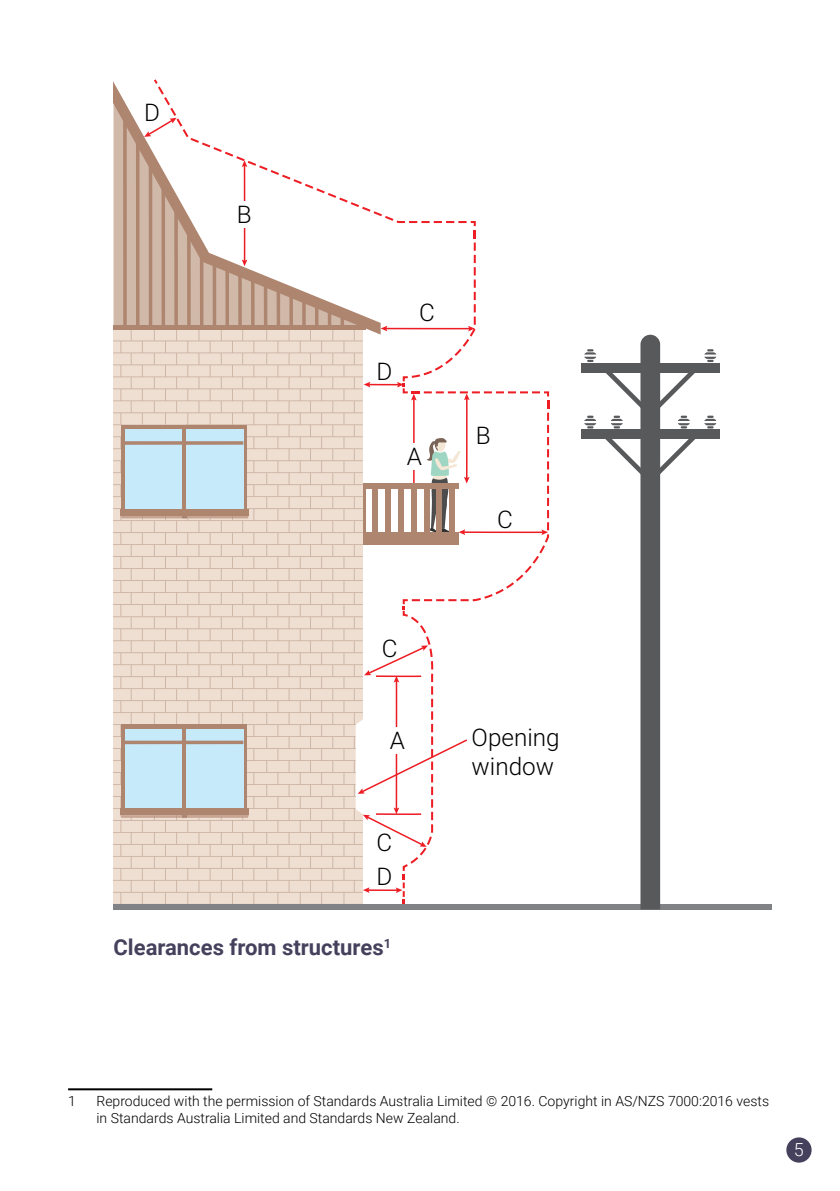
<style>
.page{position:relative;width:840px;height:1191px;background:#fff}
.page>*{position:absolute;margin:0;border:0;box-sizing:border-box;transform-origin:0 0}
.t1{font:300 24.2px/29.2px "Roboto";color:#000}
.t2{font:700 22px "Roboto";color:#45415d}
.t3{font:300 18px "Roboto";color:#fff}
.footnote{font:300 14px/16.8px "Roboto";color:#000}
</style>
<div class="page">
<div style="left:113px;top:904px;width:658px;height:5px;background:#808285"></div>
<div style="left:581px;top:429px;width:138px;height:10px;background:#58595b"></div>
<svg style="left:584px;top:416px;width:12px;height:12px"></svg>
<svg style="left:704px;top:416px;width:12px;height:12px"></svg>
<div style="left:581px;top:363px;width:138px;height:9px;background:#58595b"></div>
<svg style="left:604px;top:335px;width:91px;height:574px"></svg>
<svg style="left:584px;top:349px;width:12px;height:13px"></svg>
<svg style="left:704px;top:349px;width:12px;height:13px"></svg>
<svg style="left:113px;top:79px;width:435px;height:825px"></svg>
<hr style="left:68px;top:1088px;width:144px;height:2px;background:#000">
<div style="left:785px;top:1137px;width:26px;height:25px;background:#45415d;border-radius:50%"></div>
<p class="t1" style="left:144px;top:101px;width:17px">D</p>
<p class="t1" style="left:236px;top:202px;width:16px">B</p>
<p class="t1" style="left:376px;top:359px;width:17px">D</p>
<p class="t1" style="left:419px;top:301px;width:17px">C</p>
<p class="t1" style="left:406px;top:444px;width:17px">A</p>
<p class="t1" style="left:382px;top:636px;width:17px">C</p>
<p class="t1" style="left:475px;top:423px;width:16px">B</p>
<p class="t1" style="left:497px;top:507px;width:17px">C</p>
<p class="t1" style="left:389px;top:728px;width:17px">A</p>
<p class="t1" style="left:471px;top:725px;width:89px">Opening window</p>
<p class="t1" style="left:376px;top:830px;width:17px">C</p>
<p class="t1" style="left:376px;top:864px;width:17px">D</p>
<h2 class="t2" style="left:113px;top:931px;width:279px">Clearances from structures<sup>1</sup></h2>
<p class="footnote" style="left:68px;top:1092px;width:9px">1</p>
<p class="footnote" style="left:96px;top:1092px;width:673px">Reproduced with the permission of Standards Australia Limited © 2016. Copyright in AS/NZS 7000:2016 vests in Standards Australia Limited and Standards New Zealand.</p>
<p class="t3" style="left:793px;top:1137px;width:11px">5</p>
</div>
